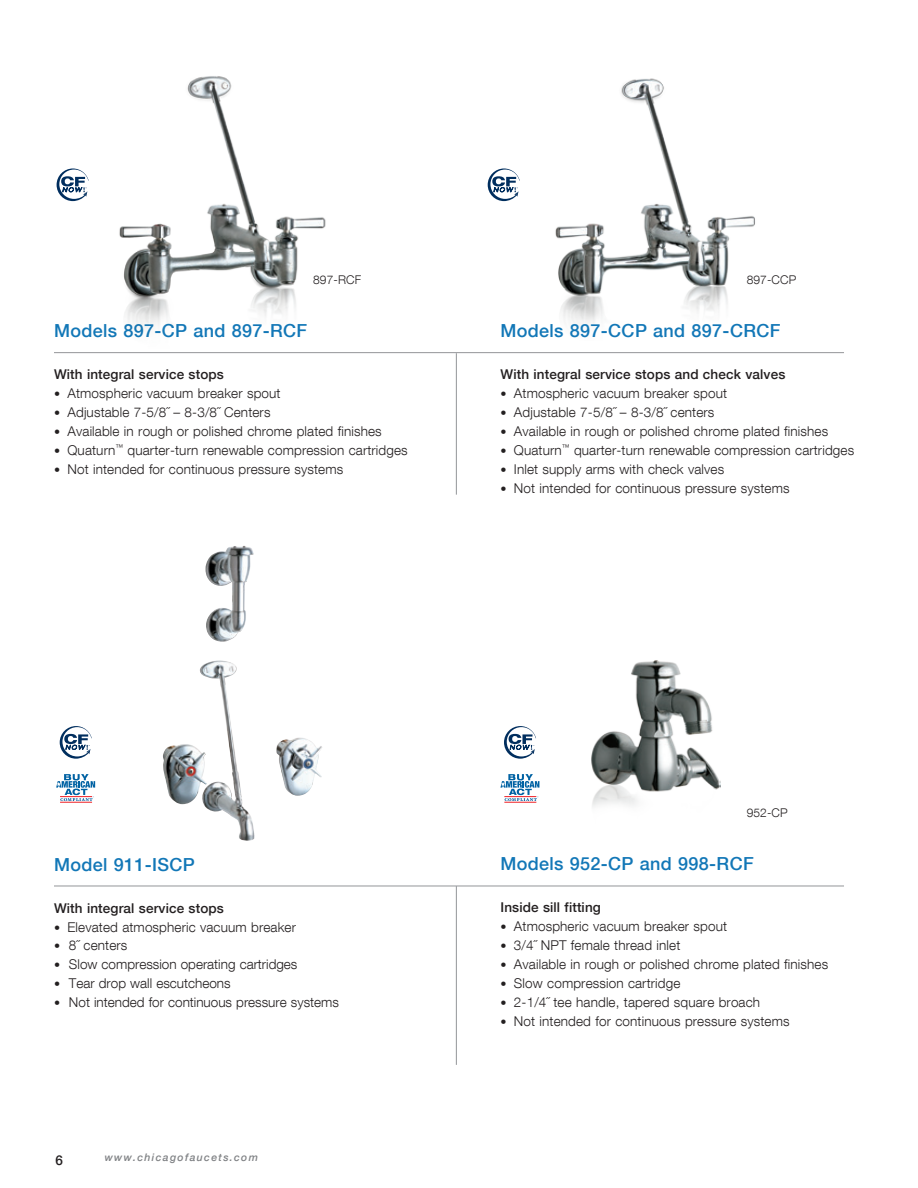
<style>
.page{position:relative;width:918px;height:1188px;background:#fff}
.page>*{position:absolute;margin:0;border:0;box-sizing:border-box;transform-origin:0 0}
.t1{font:500 18px "Helvetica Neue LT Com";letter-spacing:.02em;color:#1277b7}
.t2{font:300 13.5px "Helvetica Neue LT Com";letter-spacing:.01em;color:#231f20}
.t3{font:500 13.5px "Helvetica Neue LT Com";letter-spacing:.01em;color:#231f20}
.t4{font:300 12px "Helvetica Neue LT Com";letter-spacing:.01em;color:#231f20}
.t5{font:italic 500 10.5px "Helvetica Neue LT Com";letter-spacing:.125em;color:#808285}
.s1{font-size:12.15px}
</style>
<div class="page">
<img style="left:555px;top:78px;width:200px;height:247px">
<svg style="left:57px;top:168px;width:32px;height:34px"></svg>
<svg style="left:60px;top:726px;width:32px;height:33px"></svg>
<hr style="left:60px;top:802px;width:32px;height:1px;background:#ee1d23">
<svg style="left:56px;top:774px;width:39px;height:27px"></svg>
<img style="left:119px;top:76px;width:207px;height:253px">
<hr style="left:54px;top:352px;width:790px;height:1px;background:#939598">
<hr style="left:456px;top:353px;width:1px;height:142px;background:#939598">
<hr style="left:456px;top:886px;width:1px;height:179px;background:#939598">
<img style="left:200px;top:546px;width:55px;height:295px">
<img style="left:591px;top:660px;width:129px;height:147px">
<hr style="left:54px;top:886px;width:790px;height:1px;background:#939598">
<svg style="left:504px;top:726px;width:32px;height:33px"></svg>
<hr style="left:504px;top:802px;width:32px;height:1px;background:#ee1d23">
<svg style="left:500px;top:774px;width:39px;height:27px"></svg>
<svg style="left:488px;top:168px;width:32px;height:34px"></svg>
<p class="t4" style="left:313px;top:272px;width:50px">897-RCF</p>
<p class="t4" style="left:747px;top:273px;width:51px">897-CCP</p>
<h1 class="t1" style="left:54px;top:320px;width:255px">Models 897-CP and 897-RCF</h1>
<h1 class="t1" style="left:500px;top:320px;width:281px">Models 897-CCP and 897-CRCF</h1>
<p class="t3" style="left:54px;top:366px;width:171px">With integral service stops</p>
<p class="t2" style="left:54px;top:385px;width:228px"><span class="s1">•</span> Atmospheric vacuum breaker spout</p>
<p class="t2" style="left:54px;top:404px;width:218px"><span class="s1">•</span> Adjustable 7-5/8˝ – 8-3/8˝ Centers</p>
<p class="t2" style="left:54px;top:423px;width:329px"><span class="s1">•</span> Available in rough or polished chrome plated finishes</p>
<p class="t2" style="left:54px;top:442px;width:355px"><span class="s1">•</span> Quaturn<sup>™</sup> quarter-turn renewable compression cartridges</p>
<p class="t2" style="left:54px;top:461px;width:291px"><span class="s1">•</span> Not intended for continuous pressure systems</p>
<p class="t3" style="left:500px;top:366px;width:286px">With integral service stops and check valves</p>
<p class="t2" style="left:500px;top:385px;width:228px"><span class="s1">•</span> Atmospheric vacuum breaker spout</p>
<p class="t2" style="left:500px;top:404px;width:216px"><span class="s1">•</span> Adjustable 7-5/8˝ – 8-3/8˝ centers</p>
<p class="t2" style="left:500px;top:423px;width:329px"><span class="s1">•</span> Available in rough or polished chrome plated finishes</p>
<p class="t2" style="left:500px;top:442px;width:355px"><span class="s1">•</span> Quaturn<sup>™</sup> quarter-turn renewable compression cartridges</p>
<p class="t2" style="left:500px;top:461px;width:225px"><span class="s1">•</span> Inlet supply arms with check valves</p>
<p class="t2" style="left:500px;top:480px;width:291px"><span class="s1">•</span> Not intended for continuous pressure systems</p>
<h1 class="t1" style="left:54px;top:853px;width:142px">Model 911-ISCP</h1>
<p class="t3" style="left:54px;top:900px;width:171px">With integral service stops</p>
<p class="t2" style="left:54px;top:918px;width:244px"><span class="s1">•</span> Elevated atmospheric vacuum breaker</p>
<p class="t2" style="left:54px;top:937px;width:75px"><span class="s1">•</span> 8˝ centers</p>
<p class="t2" style="left:54px;top:956px;width:245px"><span class="s1">•</span> Slow compression operating cartridges</p>
<p class="t2" style="left:54px;top:975px;width:178px"><span class="s1">•</span> Tear drop wall escutcheons</p>
<p class="t2" style="left:54px;top:994px;width:286px"><span class="s1">•</span> Not intended for continuous pressure systems</p>
<p class="t3" style="left:56px;top:1152px;width:9px">6</p>
<p class="t5" style="left:105px;top:1151px;width:155px">www.chicagofaucets.com</p>
<p class="t4" style="left:747px;top:806px;width:43px">952-CP</p>
<h1 class="t1" style="left:500px;top:853px;width:255px">Models 952-CP and 998-RCF</h1>
<p class="t3" style="left:500px;top:899px;width:102px">Inside sill fitting</p>
<p class="t2" style="left:500px;top:918px;width:228px"><span class="s1">•</span> Atmospheric vacuum breaker spout</p>
<p class="t2" style="left:500px;top:937px;width:181px"><span class="s1">•</span> 3/4˝ NPT female thread inlet</p>
<p class="t2" style="left:500px;top:956px;width:329px"><span class="s1">•</span> Available in rough or polished chrome plated finishes</p>
<p class="t2" style="left:500px;top:975px;width:181px"><span class="s1">•</span> Slow compression cartridge</p>
<p class="t2" style="left:500px;top:994px;width:261px"><span class="s1">•</span> 2-1/4˝ tee handle, tapered square broach</p>
<p class="t2" style="left:500px;top:1013px;width:291px"><span class="s1">•</span> Not intended for continuous pressure systems</p>
</div>
